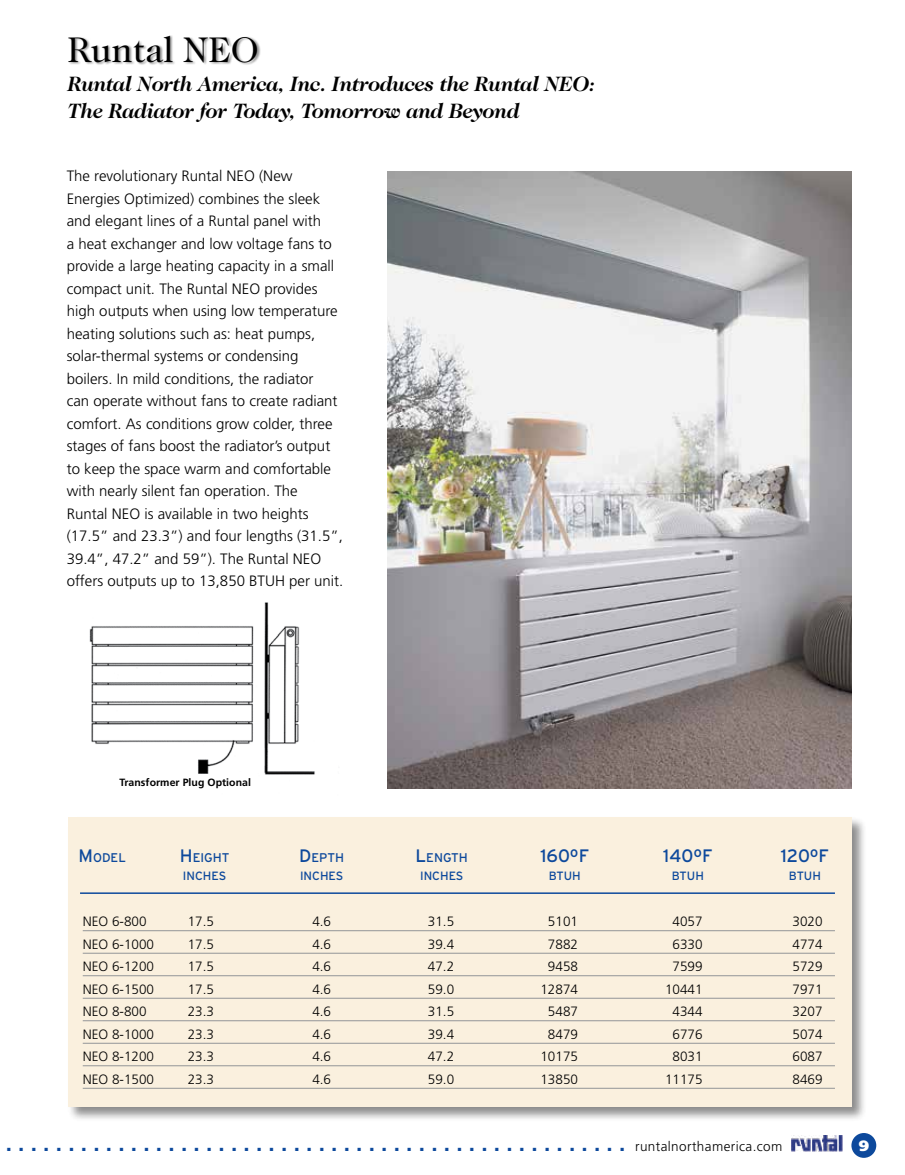
<style>
.page{position:relative;width:905px;height:1175px;background:#fff}
.page>*{position:absolute;margin:0;border:0;box-sizing:border-box;transform-origin:0 0}
.t1{font:36px "Caslon Two Twenty Four";color:#000}
.t2{font:700 22.5px "Frutiger";color:#0d499c}
.t3{font:italic 700 21px/27px "Caslon Two Twenty Four";letter-spacing:-.02em;color:#000}
.t4{font:18px "Interstate";color:#0d499c}
.t5{font:300 15px/22.5px "Frutiger";color:#000}
.t6{font:900 15px "Frutiger";color:#fff}
.t7{font:300 13.5px "Frutiger";color:#000}
.t8{font:12.6px "Interstate";color:#0d499c}
.t9{font:12px "Interstate";color:#0d499c}
.t10{font:700 10.5px "Frutiger";letter-spacing:.005em;color:#000}
.s1{font-size:18px}
.s2{font-weight:300;font-size:13.5px;color:#000}
</style>
<div class="page">
<div style="left:851px;top:1133px;width:25px;height:24px;background:#0d499c;border-radius:50%"></div>
<img style="left:791px;top:1135px;width:51px;height:16px">
<img style="left:387px;top:171px;width:464px;height:617px">
<div style="left:68px;top:35px;width:193px;height:31px;background:#000;opacity:.4"></div>
<div style="left:67px;top:816px;width:800px;height:306px;background:#000;opacity:.75"></div>
<div style="left:68px;top:817px;width:783px;height:289px;background:#faf0de"></div>
<hr style="left:83px;top:930px;width:752px;height:1px;background:#939598">
<hr style="left:83px;top:953px;width:752px;height:1px;background:#939598">
<hr style="left:83px;top:975px;width:752px;height:1px;background:#939598">
<hr style="left:83px;top:998px;width:752px;height:1px;background:#939598">
<hr style="left:83px;top:1020px;width:752px;height:1px;background:#939598">
<hr style="left:83px;top:1043px;width:752px;height:1px;background:#939598">
<hr style="left:83px;top:1065px;width:752px;height:1px;background:#939598">
<hr style="left:83px;top:1088px;width:752px;height:1px;background:#939598">
<hr style="left:80px;top:892px;width:755px;height:2px;background:#0d499c">
<img style="left:89px;top:602px;width:226px;height:173px">
<div style="left:119px;top:774px;width:132px;height:15px;background:#fff"></div>
<h1 class="t1" style="left:67px;top:29px;width:194px">Runtal NEO</h1>
<h3 class="t3" style="left:67px;top:70px;width:529px">Runtal North America, Inc. Introduces the Runtal NEO:<br>The Radiator for Today, Tomorrow and Beyond</h3>
<p class="t5" style="left:67px;top:165px;width:278px">The revolutionary Runtal NEO (New Energies Optimized) combines the sleek and elegant lines of a Runtal panel with<br>a heat exchanger and low voltage fans to provide a large heating capacity in a small compact unit. The Runtal NEO provides high outputs when using low temperature heating solutions such as: heat pumps, solar-thermal systems or condensing boilers. In mild conditions, the radiator<br>can operate without fans to create radiant comfort. As conditions grow colder, three stages of fans boost the radiator’s output to keep the space warm and comfortable with nearly silent fan operation. The<br>Runtal NEO is available in two heights (17.5” and 23.3”) and four lengths (31.5”, 39.4”, 47.2” and 59”). The Runtal NEO offers outputs up to 13,850 BTUH per unit.</p>
<p class="t10" style="left:119px;top:775px;width:133px">Transformer Plug Optional</p>
<p class="t8" style="left:79px;top:850px;width:49px"><span class="s1">M</span>ODEL</p>
<p class="t8" style="left:180px;top:850px;width:51px"><span class="s1">H</span>EIGHT</p>
<p class="t8" style="left:299px;top:850px;width:44px"><span class="s1">D</span>EPTH</p>
<p class="t8" style="left:415px;top:850px;width:51px"><span class="s1">L</span>ENGTH</p>
<p class="t4" style="left:540px;top:845px;width:50px">160ºF</p>
<p class="t4" style="left:663px;top:845px;width:51px">140ºF</p>
<p class="t4" style="left:780px;top:845px;width:50px">120ºF</p>
<p class="t9" style="left:183px;top:868px;width:45px">INCHES</p>
<p class="t9" style="left:300px;top:868px;width:45px">INCHES</p>
<p class="t9" style="left:420px;top:868px;width:45px">INCHES</p>
<p class="t9" style="left:548px;top:868px;width:34px">BTUH</p>
<p class="t9" style="left:671px;top:868px;width:34px">BTUH</p>
<p class="t9" style="left:788px;top:868px;width:34px">BTUH</p>
<p class="t7" style="left:83px;top:913px;width:65px">NEO 6-800</p>
<p class="t7" style="left:188px;top:913px;width:28px">17.5</p>
<p class="t7" style="left:312px;top:913px;width:20px">4.6</p>
<p class="t7" style="left:428px;top:913px;width:28px">31.5</p>
<p class="t7" style="left:548px;top:913px;width:32px">5101</p>
<p class="t7" style="left:672px;top:913px;width:32px">4057</p>
<p class="t7" style="left:792px;top:913px;width:32px">3020</p>
<p class="t7" style="left:83px;top:936px;width:73px">NEO 6-1000</p>
<p class="t7" style="left:188px;top:936px;width:28px">17.5</p>
<p class="t7" style="left:312px;top:936px;width:20px">4.6</p>
<p class="t7" style="left:428px;top:936px;width:28px">39.4</p>
<p class="t7" style="left:548px;top:936px;width:32px">7882</p>
<p class="t7" style="left:672px;top:936px;width:32px">6330</p>
<p class="t7" style="left:792px;top:936px;width:32px">4774</p>
<p class="t7" style="left:83px;top:958px;width:73px">NEO 6-1200</p>
<p class="t7" style="left:188px;top:958px;width:28px">17.5</p>
<p class="t7" style="left:312px;top:958px;width:20px">4.6</p>
<p class="t7" style="left:428px;top:958px;width:28px">47.2</p>
<p class="t7" style="left:548px;top:958px;width:32px">9458</p>
<p class="t7" style="left:672px;top:958px;width:32px">7599</p>
<p class="t7" style="left:792px;top:958px;width:32px">5729</p>
<p class="t7" style="left:83px;top:981px;width:73px">NEO 6-1500</p>
<p class="t7" style="left:188px;top:981px;width:28px">17.5</p>
<p class="t7" style="left:312px;top:981px;width:20px">4.6</p>
<p class="t7" style="left:428px;top:981px;width:28px">59.0</p>
<p class="t7" style="left:540px;top:981px;width:39px">12874</p>
<p class="t7" style="left:665px;top:981px;width:39px">10441</p>
<p class="t7" style="left:792px;top:981px;width:32px">7971</p>
<p class="t7" style="left:83px;top:1003px;width:65px">NEO 8-800</p>
<p class="t7" style="left:188px;top:1003px;width:28px">23.3</p>
<p class="t7" style="left:312px;top:1003px;width:20px">4.6</p>
<p class="t7" style="left:428px;top:1003px;width:28px">31.5</p>
<p class="t7" style="left:548px;top:1003px;width:32px">5487</p>
<p class="t7" style="left:672px;top:1003px;width:32px">4344</p>
<p class="t7" style="left:792px;top:1003px;width:32px">3207</p>
<p class="t7" style="left:83px;top:1026px;width:73px">NEO 8-1000</p>
<p class="t7" style="left:188px;top:1026px;width:28px">23.3</p>
<p class="t7" style="left:312px;top:1026px;width:20px">4.6</p>
<p class="t7" style="left:428px;top:1026px;width:28px">39.4</p>
<p class="t7" style="left:548px;top:1026px;width:32px">8479</p>
<p class="t7" style="left:672px;top:1026px;width:32px">6776</p>
<p class="t7" style="left:792px;top:1026px;width:32px">5074</p>
<p class="t7" style="left:83px;top:1048px;width:73px">NEO 8-1200</p>
<p class="t7" style="left:188px;top:1048px;width:28px">23.3</p>
<p class="t7" style="left:312px;top:1048px;width:20px">4.6</p>
<p class="t7" style="left:428px;top:1048px;width:28px">47.2</p>
<p class="t7" style="left:540px;top:1048px;width:39px">10175</p>
<p class="t7" style="left:672px;top:1048px;width:32px">8031</p>
<p class="t7" style="left:792px;top:1048px;width:32px">6087</p>
<p class="t7" style="left:83px;top:1071px;width:73px">NEO 8-1500</p>
<p class="t7" style="left:188px;top:1071px;width:28px">23.3</p>
<p class="t7" style="left:312px;top:1071px;width:20px">4.6</p>
<p class="t7" style="left:428px;top:1071px;width:28px">59.0</p>
<p class="t7" style="left:540px;top:1071px;width:39px">13850</p>
<p class="t7" style="left:665px;top:1071px;width:39px">11175</p>
<p class="t7" style="left:792px;top:1071px;width:32px">8469</p>
<h2 class="t2" style="left:6px;top:1129px;width:778px">. . . . . . . . . . . . . . . . . . . . . . . . . . . . . . . . . . . . . . . . . . . . . . . . . . <span class="s2">runtalnorthamerica.com</span></h2>
<p class="t6" style="left:856px;top:1135px;width:14px">89</p>
</div>
